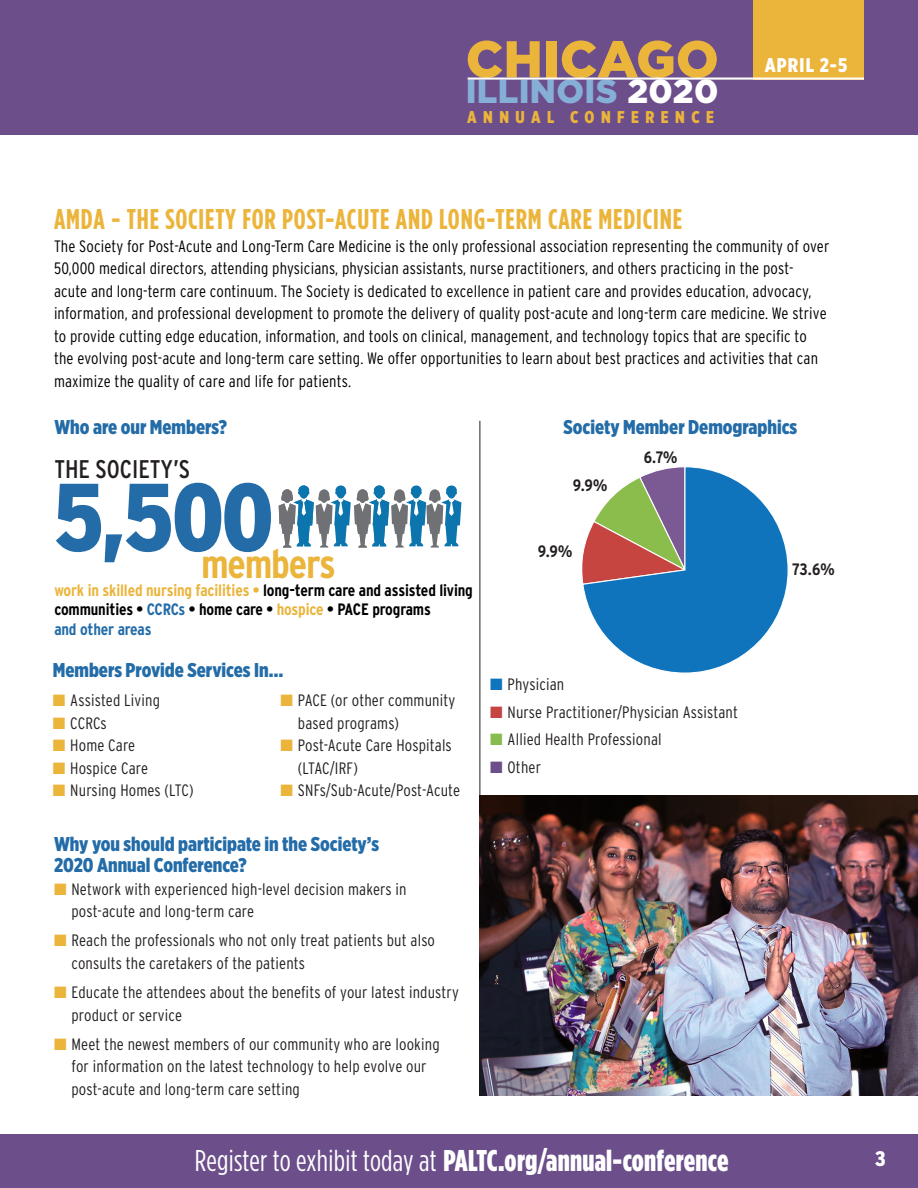
<style>
.page{position:relative;width:918px;height:1188px;background:#fff}
.page>*{position:absolute;margin:0;border:0;box-sizing:border-box;transform-origin:0 0}
._14_text{font:900 condensed 96.15px "Interstate";color:#236ca8}
.t1{font:900 51.75px "Gotham";color:#ebb43b}
._14_text-2{font:700 condensed 40.5px "Interstate";letter-spacing:-.03em;color:#ebb43b}
.t2{font:900 33.3px "Gotham";letter-spacing:.01em;color:#85afd7}
.t3{font:900 30px "Gotham Condensed";letter-spacing:.01em;color:#fff}
.subhead{font:700 28.5px "Gotham Condensed";letter-spacing:.03em;color:#ebb43b}
._14_text-3{font:condensed 25.5px "Interstate";color:#231f20}
.t4{font:900 condensed 21px "Interstate";color:#fff}
.Small_bold{font:900 19.95px/21.3px "Gotham X Narrow";color:#236ca8}
.t5{font:900 19.8px "Gotham X Narrow";letter-spacing:.06em;color:#fff}
.t6{font:900 17.1px "Gotham X Narrow";letter-spacing:.38em;color:#ebb43b}
._14_text-4{font:300 condensed 16.5px/22.5px "Interstate";letter-spacing:.01em;color:#000}
._14_text-5{font:300 condensed 16.5px/22.5px "Interstate";letter-spacing:.01em;color:#231f20}
._14_text-6{font:700 condensed 16.5px/19.5px "Interstate";letter-spacing:-.01em;color:#000}
._14_text-7{font:700 condensed 16.5px "Interstate";color:#231f20}
.s1{color:#fff}
.s2{color:#ebb43b}
.s3{color:#236ca8}
.s4{color:#1074bc}
.s5{color:#c54542}
.s6{color:#89bc4e}
.s7{color:#6b4e8a}
.s8{font-weight:400}
</style>
<div class="page">
<div style="left:0;top:0;width:918px;height:135px;background:#6b4e8a"></div>
<div style="left:0;top:1134px;width:918px;height:54px;background:#6b4e8a"></div>
<svg style="left:582px;top:466px;width:206px;height:207px"></svg>
<hr style="left:480px;top:421px;width:1px;height:614px;background:#231f20">
<img style="left:480px;top:796px;width:438px;height:299px">
<svg style="left:279px;top:485px;width:182px;height:63px"></svg>
<div style="left:753px;top:0;width:111px;height:80px;background:#ebb43b"></div>
<hr style="left:468px;top:78px;width:396px;height:2px;background:#fff">
<p class="t1" style="left:466px;top:23px;width:255px">CHICAGO</p>
<p class="t2" style="left:466px;top:68px;width:254px">ILLINOIS <span class="s1">2020</span></p>
<p class="t6" style="left:467px;top:106px;width:248px">ANNUAL CONFERENCE</p>
<p class="t5" style="left:765px;top:53px;width:84px">APRIL 2-5</p>
<p class="subhead" style="left:54px;top:202px;width:630px">AMDA - THE SOCIETY FOR POST-ACUTE AND LONG-TERM CARE MEDICINE</p>
<p class="_14_text-4" style="left:54px;top:234px;width:777px">The Society for Post-Acute and Long-Term Care Medicine is the only professional association representing the community of over 50,000 medical directors, attending physicians, physician assistants, nurse practitioners, and others practicing in the post&shy;acute and long-term care continuum. The Society is dedicated to excellence in patient care and provides education, advocacy, information, and professional development to promote the delivery of quality post-acute and long-term care medicine. We strive to provide cutting edge education, information, and tools on clinical, management, and technology topics that are specific to the evolving post-acute and long-term care setting. We offer opportunities to learn about best practices and activities that can maximize the quality of care and life for patients.</p>
<p class="Small_bold" style="left:54px;top:416px;width:174px">Who are our Members?</p>
<p class="_14_text-3" style="left:54px;top:455px;width:137px">THE SOCIETY’S</p>
<p class="_14_text" style="left:53px;top:464px;width:223px">5,500</p>
<p class="_14_text-6" style="left:54px;top:580px;width:420px"><span class="s2">work in skilled nursing facilities •</span> long-term care and assisted living communities • <span class="s3">CCRCs</span> • home care • <span class="s2">hospice</span> • PACE programs<br><span class="s3">and other areas</span></p>
<p class="_14_text-2" style="left:201px;top:541px;width:136px">members</p>
<p class="Small_bold" style="left:53px;top:659px;width:232px">Members Provide Services In…</p>
<p class="_14_text-5" style="left:53px;top:689px;width:109px"><span class="s2">■</span> Assisted Living</p>
<p class="_14_text-5" style="left:53px;top:711px;width:55px"><span class="s2">■</span> CCRCs</p>
<p class="_14_text-5" style="left:53px;top:734px;width:84px"><span class="s2">■</span> Home Care</p>
<p class="_14_text-5" style="left:53px;top:756px;width:97px"><span class="s2">■</span> Hospice Care</p>
<p class="_14_text-5" style="left:53px;top:779px;width:142px"><span class="s2">■</span> Nursing Homes (LTC)</p>
<p class="_14_text-5" style="left:298px;top:689px;width:159px;text-indent:-17px"><span class="s2">■</span> PACE (or other community based programs)</p>
<p class="_14_text-5" style="left:298px;top:734px;width:155px;text-indent:-17px"><span class="s2">■</span> Post-Acute Care Hospitals (LTAC/IRF)</p>
<p class="_14_text-5" style="left:280px;top:779px;width:181px"><span class="s2">■</span> SNFs/Sub-Acute/Post-Acute</p>
<p class="Small_bold" style="left:54px;top:833px;width:327px">Why you should participate in the Society’s<br>2020 Annual Conference?</p>
<p class="_14_text-5" style="left:71px;top:877px;width:337px;text-indent:-17px"><span class="s2">■</span> Network with experienced high-level decision makers in post-acute and long-term care</p>
<p class="_14_text-5" style="left:71px;top:929px;width:365px;text-indent:-17px"><span class="s2">■</span> Reach the professionals who not only treat patients but also consults the caretakers of the patients</p>
<p class="_14_text-5" style="left:71px;top:981px;width:389px;text-indent:-17px"><span class="s2">■</span> Educate the attendees about the benefits of your latest industry product or service</p>
<p class="_14_text-5" style="left:71px;top:1033px;width:370px;text-indent:-17px"><span class="s2">■</span> Meet the newest members of our community who are looking for information on the latest technology to help evolve our post-acute and long-term care setting</p>
<p class="Small_bold" style="left:563px;top:416px;width:235px">Society Member Demographics</p>
<p class="_14_text-7" style="left:573px;top:476px;width:36px">9.9%</p>
<p class="_14_text-7" style="left:538px;top:542px;width:36px">9.9%</p>
<p class="_14_text-7" style="left:644px;top:448px;width:35px">6.7%</p>
<p class="_14_text-5" style="left:490px;top:673px;width:76px"><span class="s4">■</span> Physician</p>
<p class="_14_text-5" style="left:490px;top:700px;width:249px"><span class="s5">■</span> Nurse Practitioner/Physician Assistant</p>
<p class="_14_text-5" style="left:490px;top:728px;width:173px"><span class="s6">■</span> Allied Health Professional</p>
<p class="_14_text-5" style="left:490px;top:756px;width:53px"><span class="s7">■</span> Other</p>
<p class="_14_text-7" style="left:792px;top:560px;width:44px">73.6%</p>
<p class="t3" style="left:195px;top:1142px;width:535px"><span class="s8">Register to exhibit today at</span> PALTC.org/annual-conference</p>
<p class="t4" style="left:875px;top:1147px;width:13px">3</p>
</div>
